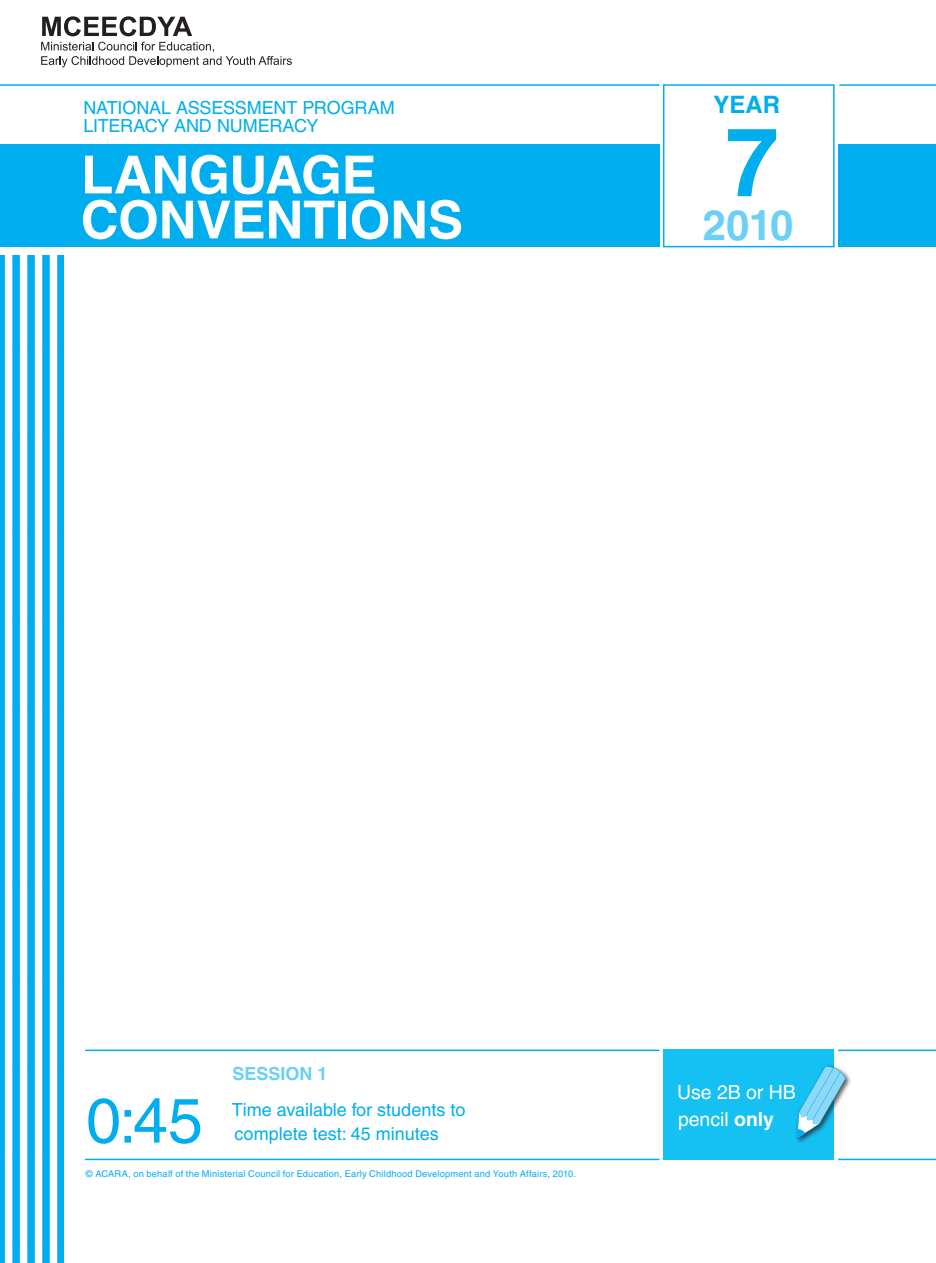
<style>
.page{position:relative;width:936px;height:1263px;background:#fff}
.page>*{position:absolute;margin:0;border:0;box-sizing:border-box;transform-origin:0 0}
.t1{font:700 96px "Helvetica";color:#00aeef}
.t2{font:63px "Helvetica";color:#00aeef}
.t3{font:700 52.5px/45px "Helvetica";letter-spacing:-.005em;color:#fff}
.t4{font:700 42px "Helvetica";color:#6bcff6}
.t5{font:700 24px "Helvetica";color:#00aeef}
.t6{font:19.5px/27px "Helvetica";letter-spacing:-.005em;color:#fff}
.t7{font:18px/24px "Helvetica";color:#00aeef}
.t8{font:700 18px "Helvetica";color:#6bcff6}
.t9{font:9.3px "Helvetica";letter-spacing:.02em;color:#00aeef}
.s1{font-weight:700}
</style>
<div class="page">
<div style="left:838px;top:145px;width:97px;height:102px;background:#00aeef"></div>
<div style="left:0;top:145px;width:659px;height:102px;background:#00aeef"></div>
<svg style="left:662px;top:84px;width:173px;height:164px"></svg>
<div style="left:663px;top:1049px;width:170px;height:111px;background:#15c0f2"></div>
<div style="left:0;top:255px;width:64px;height:1008px;background:#00aeef"></div>
<hr style="left:0;top:84px;width:659px;height:2px;background:#00aeef">
<hr style="left:85px;top:1049px;width:574px;height:2px;background:#00aeef">
<hr style="left:838px;top:1049px;width:97px;height:2px;background:#00aeef">
<hr style="left:85px;top:1159px;width:574px;height:1px;background:#00aeef">
<hr style="left:838px;top:1159px;width:97px;height:1px;background:#00aeef">
<hr style="left:839px;top:84px;width:96px;height:2px;background:#00aeef">
<div style="left:794px;top:1063px;width:58px;height:80px;background:#231f20;opacity:.75"></div>
<svg style="left:796px;top:1064px;width:49px;height:74px"></svg>
<svg style="left:42px;top:16px;width:150px;height:20px"></svg>
<svg style="left:41px;top:42px;width:251px;height:25px"></svg>
<h3 class="t7" style="left:83px;top:99px;width:285px;line-height:18px">national assessment program literacy</h3>
<h3 class="t7" style="left:174px;top:114px;width:70px">and numeracy</h3>
<h3 class="t3" style="left:81px;top:152px;width:384px">LANGUAGE<br>CONVENTIONS</h3>
<h3 class="t5" style="left:713px;top:90px;width:68px">YEAR</h3>
<h1 class="t1" style="left:725px;top:104px;width:55px">7</h1>
<h3 class="t4" style="left:702px;top:199px;width:92px">2010</h3>
<h3 class="t8" style="left:232px;top:1062px;width:97px">SESSION 1</h3>
<h2 class="t2" style="left:86px;top:1084px;width:118px">0:45</h2>
<h3 class="t7" style="left:232px;top:1098px;width:235px">Time available for students to complete test: 45 minutes</h3>
<p class="t9" style="left:86px;top:1168px;width:491px">© ACARA, on behalf of the Ministerial Council for Education, Early Childhood Development and Youth Affairs, 2010.</p>
<h3 class="t6" style="left:677px;top:1078px;width:120px">Use 2B or HB pencil <span class="s1">ONLY</span></h3>
</div>
